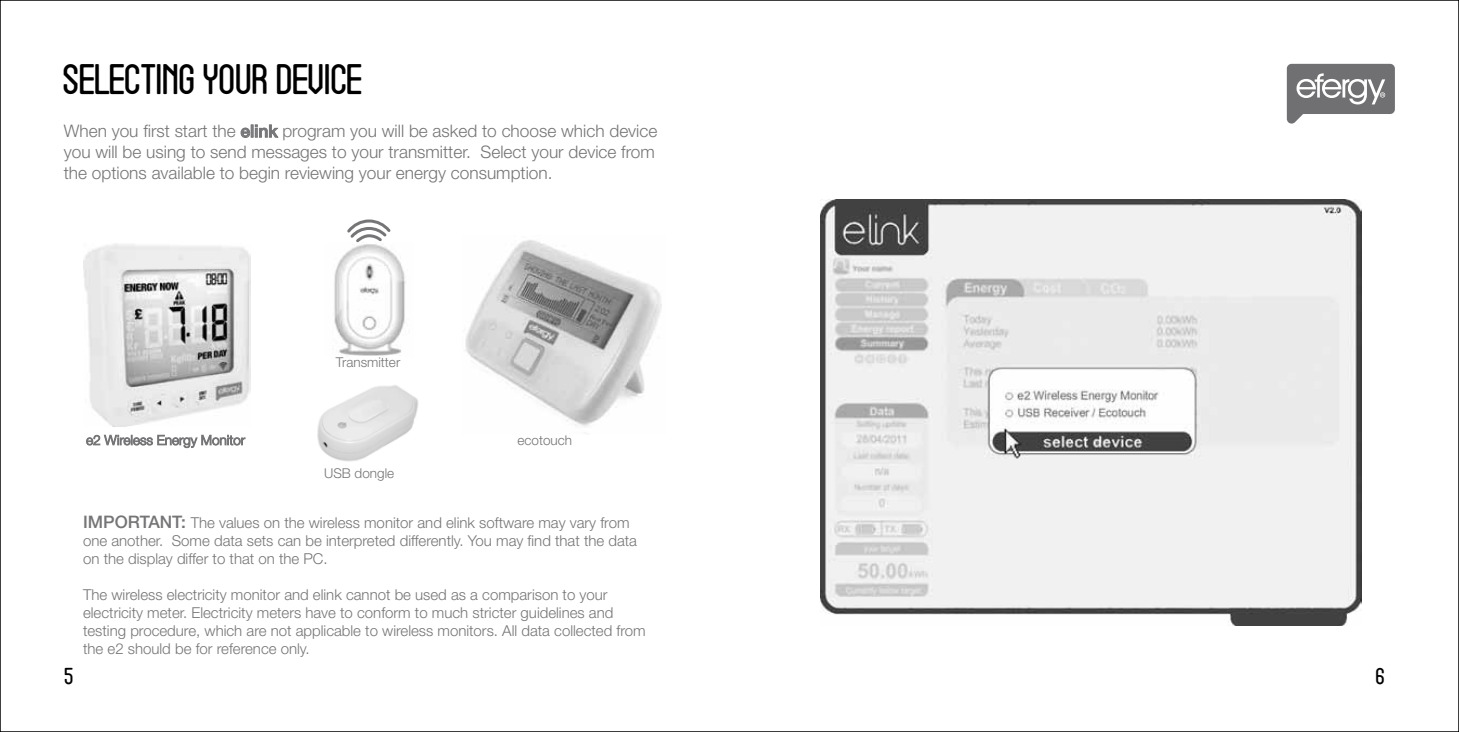
<style>
.page{position:relative;width:1459px;height:732px;background:#fff}
.page>*{position:absolute;margin:0;border:0;box-sizing:border-box;transform-origin:0 0}
.t1{font:30px "Efergy";color:#000}
.t2{font:300 17.25px/20.7px "Helvetica Neue";color:#757577}
.t3{font:16.5px "Efergy";color:#000}
.t4{font:300 15px/18px "Helvetica Neue";color:#757577}
.t5{font:300 13.5px "Helvetica Neue";color:#757577}
.s1{font-weight:500}
.s2{font-weight:500;font-size:17.25px}
</style>
<div class="page">
<svg style="left:1286px;top:64px;width:108px;height:60px"></svg>
<svg style="left:240px;top:124px;width:38px;height:14px"></svg>
<img style="left:84px;top:243px;width:167px;height:183px">
<img style="left:465px;top:240px;width:197px;height:187px">
<img style="left:334px;top:245px;width:72px;height:111px">
<svg style="left:347px;top:219px;width:44px;height:26px"></svg>
<img style="left:317px;top:385px;width:102px;height:77px">
<img style="left:821px;top:199px;width:540px;height:426px">
<svg style="left:86px;top:434px;width:160px;height:14px"></svg>
<h1 class="t1" style="left:64px;top:64px;width:301px">SELECTING YOUR DEVICE</h1>
<p class="t2" style="left:64px;top:120px;width:595px">When you first start the <span class="s1">elink</span> program you will be asked to choose which device you will be using to send messages to your transmitter. Select your device from the options available to begin reviewing your energy consumption.</p>
<p class="t5" style="left:336px;top:354px;width:66px">Transmitter</p>
<p class="t5" style="left:324px;top:464px;width:72px">USB dongle</p>
<p class="t5" style="left:517px;top:431px;width:56px">ecotouch</p>
<p class="t4" style="left:83px;top:512px;width:555px"><span class="s2">IMPORTANT:</span> The values on the wireless monitor and elink software may vary from one another. Some data sets can be interpreted differently. You may find that the data on the display differ to that on the PC.</p>
<p class="t4" style="left:83px;top:584px;width:564px">The wireless electricity monitor and elink cannot be used as a comparison to your electricity meter. Electricity meters have to conform to much stricter guidelines and testing procedure, which are not applicable to wireless monitors. All data collected from the e2 should be for reference only.</p>
<p class="t3" style="left:64px;top:667px;width:11px">5</p>
<p class="t3" style="left:1375px;top:667px;width:11px">6</p>
</div>
